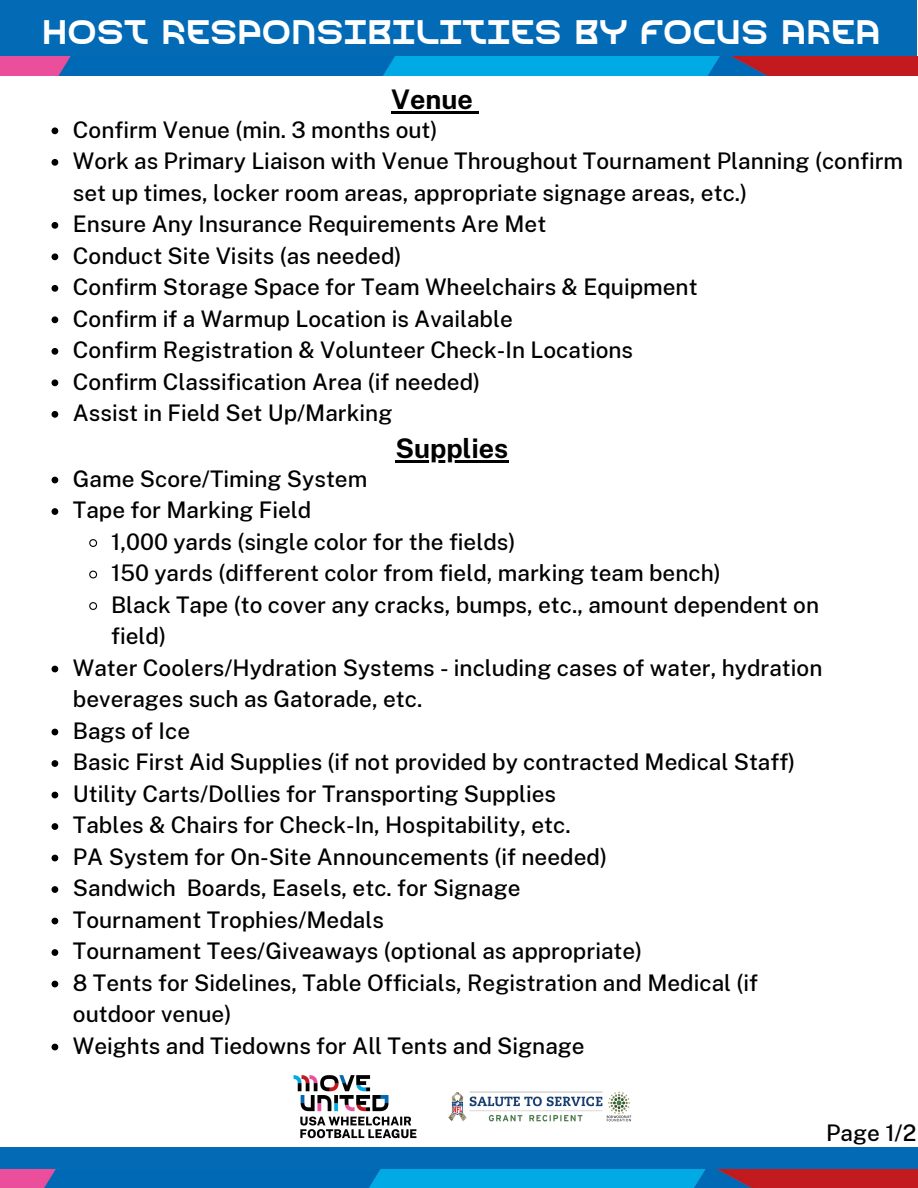
<style>
.page{position:relative;width:918px;height:1188px;background:#fff}
.page>*{position:absolute;margin:0;border:0;box-sizing:border-box;transform-origin:0 0}
.t1{font:34.05px "Redefined Sans";letter-spacing:.185em;color:#fff}
.t2{font:700 27px "Public Sans";color:#000}
.t3{font:500 22.5px/31.5px "Public Sans";color:#000}
</style>
<div class="page">
<div style="left:0;top:0;width:917px;height:75px;background:#036ab6"></div>
<img style="left:0;top:56px;width:918px;height:20px">
<div style="left:0;top:1147px;width:918px;height:41px;background:#036ab6"></div>
<img style="left:448px;top:1091px;width:184px;height:31px">
<img style="left:293px;top:1075px;width:124px;height:64px">
<hr style="left:391px;top:111px;width:82px;height:2px;background:#000">
<svg style="left:52px;top:127px;width:6px;height:7px"></svg>
<svg style="left:52px;top:159px;width:6px;height:7px"></svg>
<svg style="left:52px;top:222px;width:6px;height:7px"></svg>
<svg style="left:52px;top:253px;width:6px;height:7px"></svg>
<svg style="left:52px;top:285px;width:6px;height:7px"></svg>
<svg style="left:52px;top:316px;width:6px;height:7px"></svg>
<svg style="left:52px;top:348px;width:6px;height:7px"></svg>
<svg style="left:52px;top:379px;width:6px;height:7px"></svg>
<svg style="left:52px;top:411px;width:6px;height:7px"></svg>
<hr style="left:395px;top:460px;width:113px;height:2px;background:#000">
<svg style="left:52px;top:477px;width:6px;height:6px"></svg>
<svg style="left:52px;top:508px;width:6px;height:7px"></svg>
<svg style="left:89px;top:539px;width:9px;height:8px"></svg>
<svg style="left:89px;top:570px;width:9px;height:9px"></svg>
<svg style="left:89px;top:602px;width:9px;height:8px"></svg>
<svg style="left:52px;top:666px;width:6px;height:6px"></svg>
<svg style="left:52px;top:729px;width:6px;height:6px"></svg>
<svg style="left:52px;top:760px;width:6px;height:7px"></svg>
<svg style="left:52px;top:792px;width:6px;height:6px"></svg>
<svg style="left:52px;top:823px;width:6px;height:7px"></svg>
<svg style="left:52px;top:855px;width:6px;height:6px"></svg>
<svg style="left:52px;top:886px;width:6px;height:7px"></svg>
<svg style="left:52px;top:918px;width:6px;height:6px"></svg>
<svg style="left:52px;top:949px;width:6px;height:7px"></svg>
<svg style="left:52px;top:981px;width:6px;height:6px"></svg>
<svg style="left:52px;top:1044px;width:6px;height:6px"></svg>
<img style="left:0;top:1169px;width:917px;height:19px">
<p class="t1" style="left:42px;top:19px;width:833px">HOST RESPONSIBILITIES BY FOCUS AREA</p>
<p class="t2" style="left:391px;top:83px;width:83px">Venue</p>
<p class="t3" style="left:73px;top:114px;width:366px">Confirm Venue (min. 3 months out)</p>
<p class="t3" style="left:73px;top:145px;width:832px">Work as Primary Liaison with Venue Throughout Tournament Planning (confirm set up times, locker room areas, appropriate signage areas, etc.)</p>
<p class="t3" style="left:73px;top:208px;width:475px">Ensure Any Insurance Requirements Are Met</p>
<p class="t3" style="left:73px;top:240px;width:330px">Conduct Site Visits (as needed)</p>
<p class="t3" style="left:73px;top:271px;width:626px">Confirm Storage Space for Team Wheelchairs &amp; Equipment</p>
<p class="t3" style="left:73px;top:303px;width:441px">Confirm if a Warmup Location is Available</p>
<p class="t3" style="left:73px;top:334px;width:562px">Confirm Registration &amp; Volunteer Check-In Locations</p>
<p class="t3" style="left:73px;top:366px;width:409px">Confirm Classification Area (if needed)</p>
<p class="t3" style="left:73px;top:397px;width:321px">Assist in Field Set Up/Marking</p>
<p class="t2" style="left:395px;top:432px;width:115px">Supplies</p>
<p class="t3" style="left:73px;top:463px;width:296px">Game Score/Timing System</p>
<p class="t3" style="left:73px;top:494px;width:240px">Tape for Marking Field</p>
<p class="t3" style="left:111px;top:526px;width:406px">1,000 yards (single color for the fields)</p>
<p class="t3" style="left:111px;top:557px;width:611px">150 yards (different color from field, marking team bench)</p>
<p class="t3" style="left:111px;top:589px;width:709px">Black Tape (to cover any cracks, bumps, etc., amount dependent on field)</p>
<p class="t3" style="left:73px;top:652px;width:751px">Water Coolers/Hydration Systems - including cases of water, hydration beverages such as Gatorade, etc.</p>
<p class="t3" style="left:73px;top:715px;width:119px">Bags of Ice</p>
<p class="t3" style="left:73px;top:746px;width:724px">Basic First Aid Supplies (if not provided by contracted Medical Staff)</p>
<p class="t3" style="left:73px;top:778px;width:485px">Utility Carts/Dollies for Transporting Supplies</p>
<p class="t3" style="left:73px;top:809px;width:499px">Tables &amp; Chairs for Check-In, Hospitability, etc.</p>
<p class="t3" style="left:73px;top:841px;width:536px">PA System for On-Site Announcements (if needed)</p>
<p class="t3" style="left:73px;top:872px;width:449px">Sandwich Boards, Easels, etc. for Signage</p>
<p class="t3" style="left:73px;top:904px;width:313px">Tournament Trophies/Medals</p>
<p class="t3" style="left:73px;top:935px;width:571px">Tournament Tees/Giveaways (optional as appropriate)</p>
<p class="t3" style="left:73px;top:967px;width:687px">8 Tents for Sidelines, Table Officials, Registration and Medical (if outdoor venue)</p>
<p class="t3" style="left:73px;top:1030px;width:513px">Weights and Tiedowns for All Tents and Signage</p>
<p class="t3" style="left:826px;top:1117px;width:92px">Page 1/2</p>
</div>
